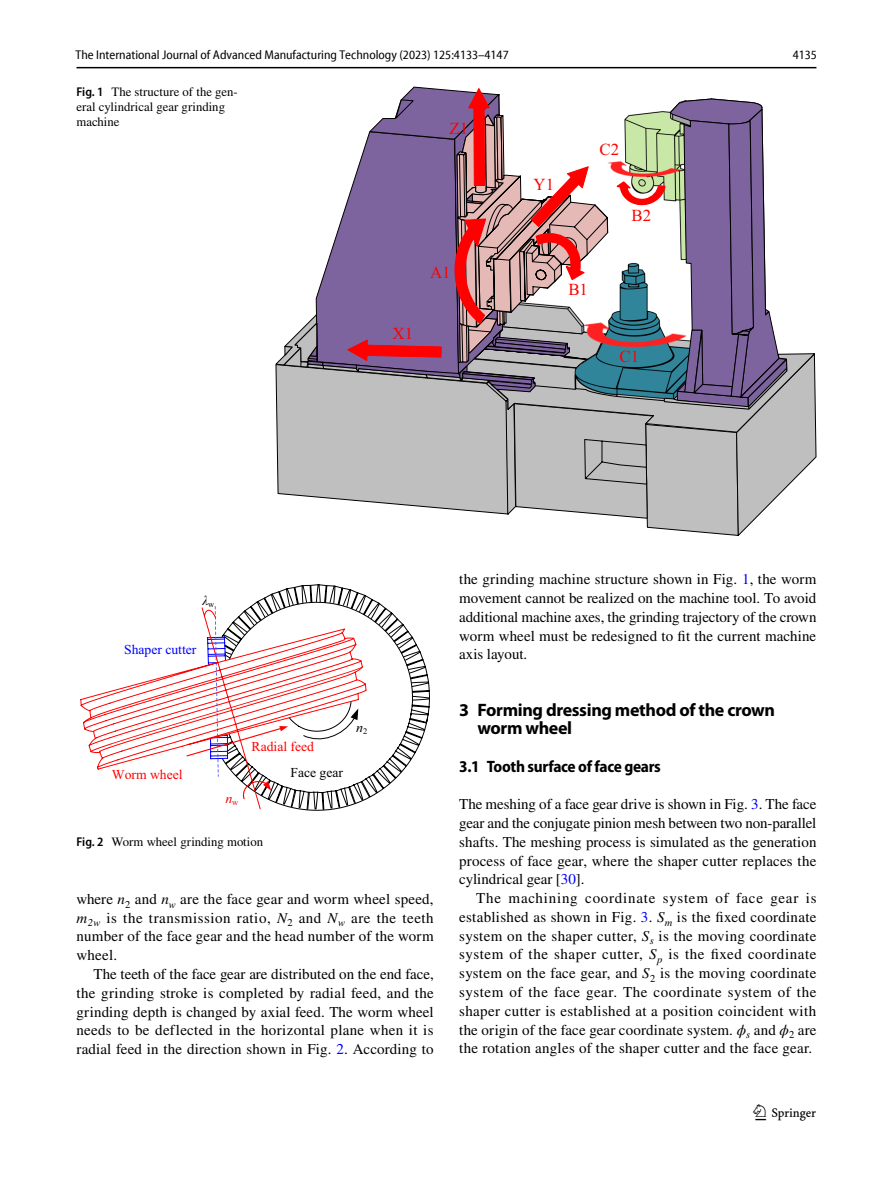
<style>
.page{position:relative;width:893px;height:1187px;background:#fff}
.page>*{position:absolute;margin:0;border:0;box-sizing:border-box;transform-origin:0 0}
.t1{font:22.5px "Springnew Regular 3";color:#000}
.t2{font:700 18px/18.8px "Myriad Pro";letter-spacing:-.02em;color:#000}
.t3{font:16.95px "Times New Roman";color:#f00}
.t4{font:16.8px "Times New Roman";color:#f00}
.t5{font:700 semi-condensed 16.5px "Myriad Pro";letter-spacing:-.02em;color:#000}
.t6{font:15px/18.8px "STIX";letter-spacing:.01em;color:#000;text-align:justify}
.t7{font:13.65px "Times New Roman PSMT2";color:#f00}
.t8{font:13.65px "Times New Roman PSMT2";color:#00f}
.t9{font:13.65px "Times New Roman PSMT2";color:#000}
.t10{font:italic 13.65px "Times New Roman";color:#000}
.t11{font:italic 13.65px "Times New Roman";color:#f00}
.t12{font:12.75px/15px "STIX";color:#000}
.t13{font:semi-condensed 12.75px "Myriad Pro Unic";color:#000}
.s1{font-family:"Myriad Pro";font-weight:600;font-stretch:semi-condensed}
.s2{color:#00f}
.s3{font-style:italic}
</style>
<div class="page">
<hr style="left:77px;top:67px;width:739px;height:1px;background:#000">
<svg style="left:276px;top:86px;width:540px;height:450px"></svg>
<svg style="left:251px;top:584px;width:179px;height:226px"></svg>
<div style="left:354px;top:718px;width:16px;height:19px;background:#fff"></div>
<svg style="left:80px;top:606px;width:287px;height:203px"></svg>
<p class="t13" style="left:76px;top:50px;width:435px">The International Journal of Advanced Manufacturing Technology (2023) 125:4133–4147</p>
<p class="t13" style="left:793px;top:50px;width:26px">4135</p>
<p class="t12" style="left:77px;top:85px;width:163px"><span class="s1">Fig. 1</span> The structure of the gen&shy;eral cylindrical gear grinding machine</p>
<p class="t10" style="left:202px;top:590px;width:14px">λ<sub>w</sub></p>
<p class="t8" style="left:124px;top:644px;width:74px">Shaper cutter</p>
<p class="t3" style="left:450px;top:117px;width:20px">Z1</p>
<p class="t4" style="left:430px;top:261px;width:22px">A1</p>
<p class="t4" style="left:393px;top:322px;width:22px">X1</p>
<p class="t4" style="left:533px;top:173px;width:22px">Y1</p>
<p class="t4" style="left:599px;top:138px;width:21px">C2</p>
<p class="t4" style="left:632px;top:204px;width:21px">B2</p>
<p class="t4" style="left:568px;top:279px;width:21px">B1</p>
<p class="t4" style="left:619px;top:345px;width:21px">C1</p>
<p class="t6" style="left:459px;top:571px;width:359px">the grinding machine structure shown in Fig. <span class="s2">1</span>, the worm movement cannot be realized on the machine tool. To avoid additional machine axes, the grinding trajectory of the crown worm wheel must be redesigned to fit the current machine axis layout.</p>
<p class="t7" style="left:252px;top:741px;width:64px">Radial feed</p>
<p class="t7" style="left:112px;top:769px;width:72px">Worm wheel</p>
<p class="t9" style="left:290px;top:767px;width:54px">Face gear</p>
<p class="t11" style="left:225px;top:789px;width:14px">n<sub>w</sub></p>
<p class="t12" style="left:77px;top:834px;width:188px"><span class="s1">Fig. 2</span> Worm wheel grinding motion</p>
<p class="t10" style="left:356px;top:718px;width:13px">n<sub>2</sub></p>
<p class="t6" style="left:77px;top:890px;width:359px">where <span class="s3">n</span><sub>2</sub> and <span class="s3">n</span><sub>w</sub> are the face gear and worm wheel speed, <span class="s3">m</span><sub>2w</sub> is the transmission ratio, <span class="s3">N</span><sub>2</sub> and <span class="s3">N</span><sub>w</sub> are the teeth number of the face gear and the head number of the worm wheel.</p>
<p class="t6" style="left:77px;top:965px;width:359px;text-indent:17px">The teeth of the face gear are distributed on the end face, the grinding stroke is completed by radial feed, and the grinding depth is changed by axial feed. The worm wheel needs to be deflected in the horizontal plane when it is radial feed in the direction shown in Fig. <span class="s2">2</span>. According to</p>
<p class="t2" style="left:477px;top:699px;width:299px;text-indent:-18px">3 Forming dressing method of the crown worm wheel</p>
<p class="t5" style="left:459px;top:757px;width:203px">3.1 Tooth surface of face gears</p>
<p class="t6" style="left:459px;top:796px;width:359px">The meshing of a face gear drive is shown in Fig. <span class="s2">3</span>. The face gear and the conjugate pinion mesh between two non-parallel shafts. The meshing process is simulated as the generation process of face gear, where the shaper cutter replaces the cylindrical gear [<span class="s2">30</span>].</p>
<p class="t6" style="left:459px;top:889px;width:359px;text-indent:17px">The machining coordinate system of face gear is established as shown in Fig. <span class="s2">3</span>. <span class="s3">S</span><sub>m</sub> is the fixed coordinate system on the shaper cutter, <span class="s3">S</span><sub>s</sub> is the moving coordinate system of the shaper cutter, <span class="s3">S</span><sub>p</sub> is the fixed coordinate system on the face gear, and <span class="s3">S</span><sub>2</sub> is the moving coordinate system of the face gear. The coordinate system of the shaper cutter is established at a position coincident with the origin of the face gear coordinate system. <span class="s3">ϕ</span><sub>s</sub> and <span class="s3">ϕ</span><sub>2</sub> are the rotation angles of the shaper cutter and the face gear.</p>
<h1 class="t1" style="left:755px;top:1104px;width:62px">1 3</h1>
</div>
